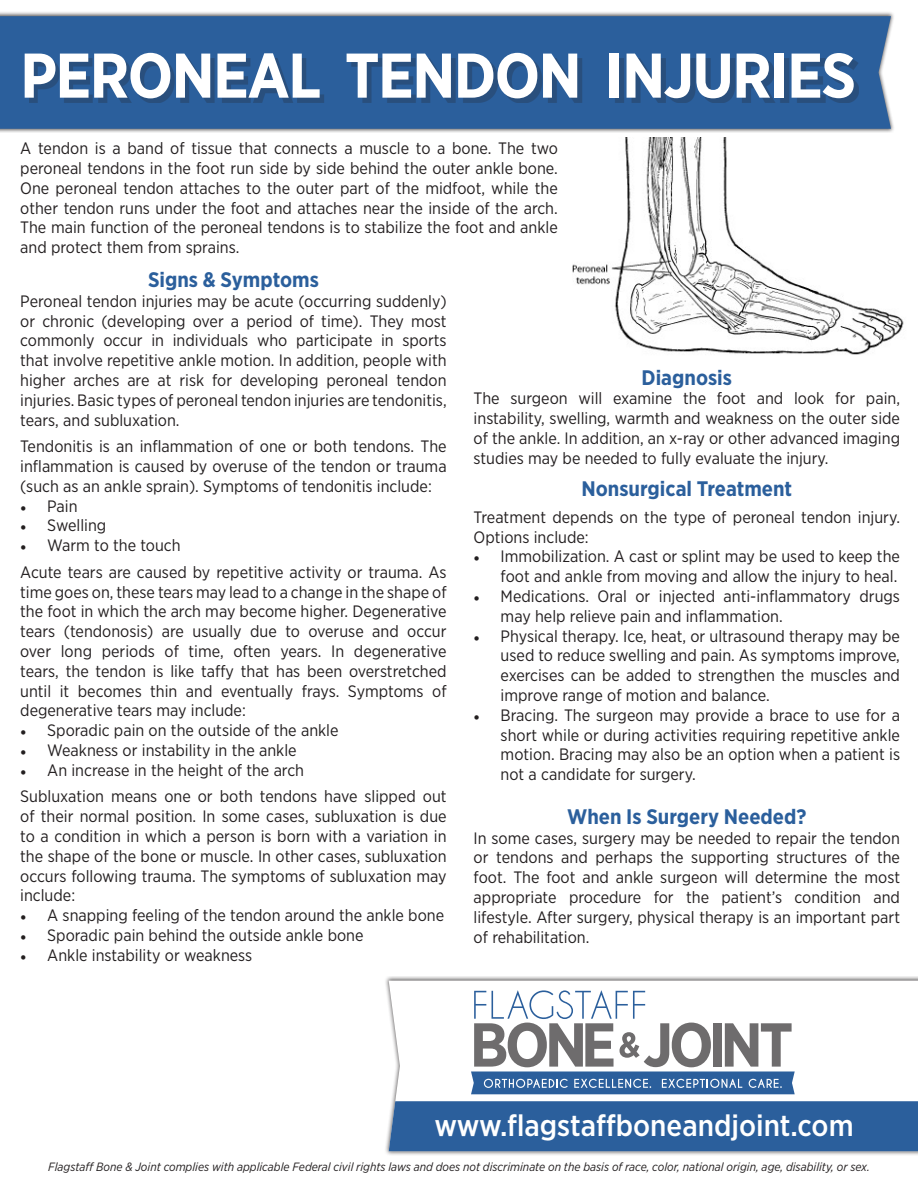
<style>
.page{position:relative;width:918px;height:1188px;background:#fff}
.page>*{position:absolute;margin:0;border:0;box-sizing:border-box;transform-origin:0 0}
.t1{font:700 63px "Gotham Narrow";letter-spacing:-.025em;color:#fff}
.t2{font:500 30px "Gotham Narrow";color:#fff}
.t3{font:700 21px "Gotham Narrow";color:#2b5f9c}
.t4{font:16.5px/19.8px "Gotham Narrow";color:#231f20;text-align:justify}
.t5{font:italic 12px "Gotham Narrow";color:#231f20}
.s1{font-family:"Minion Pro"}
</style>
<div class="page">
<div style="left:0;top:12px;width:895px;height:121px;background:#231f20;opacity:.75"></div>
<div style="left:0;top:16px;width:891px;height:113px;background:#2b5f9c"></div>
<div style="left:29px;top:58px;width:830px;height:45px;background:#231f20;opacity:.25"></div>
<img style="left:572px;top:138px;width:332px;height:217px">
<div style="left:384px;top:976px;width:534px;height:181px;background:#231f20;opacity:.75"></div>
<svg style="left:389px;top:981px;width:529px;height:120px"></svg>
<div style="left:389px;top:1101px;width:529px;height:50px;background:#2b5f9c"></div>
<svg style="left:471px;top:990px;width:324px;height:104px"></svg>
<p class="t1" style="left:20px;top:35px;width:837px">PERONEAL TENDON INJURIES</p>
<p class="t4" style="left:20px;top:138px;width:539px">A tendon is a band of tissue that connects a muscle to a bone. The two peroneal tendons in the foot run side by side behind the outer ankle bone.<br>One peroneal tendon attaches to the outer part of the midfoot, while the other tendon runs under the foot and attaches near the inside of the arch.<br>The main function of the peroneal tendons is to stabilize the foot and ankle and protect them from sprains.</p>
<p class="t3" style="left:148px;top:266px;width:172px">Signs &amp; Symptoms</p>
<p class="t4" style="left:20px;top:291px;width:428px">Peroneal tendon injuries may be acute (occurring suddenly) or chronic (developing over a period of time). They most commonly occur in individuals who participate in sports that involve repetitive ankle motion. In addition, people with higher arches are at risk for developing peroneal tendon injuries. Basic types of peroneal tendon injuries are tendonitis, tears, and subluxation.</p>
<p class="t4" style="left:20px;top:436px;width:428px">Tendonitis is an inflammation of one or both tendons. The inflammation is caused by overuse of the tendon or trauma (such as an ankle sprain). Symptoms of tendonitis include:</p>
<p class="t4" style="left:20px;top:496px;width:59px"><span class="s1">•</span> Pain</p>
<p class="t4" style="left:20px;top:515px;width:88px"><span class="s1">•</span> Swelling</p>
<p class="t4" style="left:20px;top:535px;width:162px"><span class="s1">•</span> Warm to the touch</p>
<p class="t4" style="left:20px;top:562px;width:428px">Acute tears are caused by repetitive activity or trauma. As time goes on, these tears may lead to a change in the shape of the foot in which the arch may become higher. Degenerative tears (tendonosis) are usually due to overuse and occur over long periods of time, often years. In degenerative tears, the tendon is like taffy that has been overstretched until it becomes thin and eventually frays. Symptoms of degenerative tears may include:</p>
<p class="t4" style="left:20px;top:720px;width:320px"><span class="s1">•</span> Sporadic pain on the outside of the ankle</p>
<p class="t4" style="left:20px;top:740px;width:278px"><span class="s1">•</span> Weakness or instability in the ankle</p>
<p class="t4" style="left:20px;top:760px;width:285px"><span class="s1">•</span> An increase in the height of the arch</p>
<p class="t4" style="left:20px;top:786px;width:428px">Subluxation means one or both tendons have slipped out of their normal position. In some cases, subluxation is due to a condition in which a person is born with a variation in the shape of the bone or muscle. In other cases, subluxation occurs following trauma. The symptoms of subluxation may include:</p>
<p class="t4" style="left:20px;top:905px;width:425px"><span class="s1">•</span> A snapping feeling of the tendon around the ankle bone</p>
<p class="t4" style="left:20px;top:925px;width:345px"><span class="s1">•</span> Sporadic pain behind the outside ankle bone</p>
<p class="t4" style="left:20px;top:945px;width:234px"><span class="s1">•</span> Ankle instability or weakness</p>
<p class="t3" style="left:642px;top:364px;width:92px">Diagnosis</p>
<p class="t4" style="left:474px;top:388px;width:428px">The surgeon will examine the foot and look for pain, instability, swelling, warmth and weakness on the outer side of the ankle. In addition, an x-ray or other advanced imaging studies may be needed to fully evaluate the injury.</p>
<p class="t3" style="left:581px;top:475px;width:212px">Nonsurgical Treatment</p>
<p class="t4" style="left:474px;top:507px;width:428px">Treatment depends on the type of peroneal tendon injury.<br>Options include:</p>
<p class="t4" style="left:474px;top:546px;width:428px;text-align:right"><span class="s1">•</span> Immobilization. A cast or splint may be used to keep the foot and ankle from moving and allow the injury to heal.</p>
<p class="t4" style="left:501px;top:586px;width:401px;text-indent:-27px"><span class="s1">•</span> Medications. Oral or injected anti-inflammatory drugs may help relieve pain and inflammation.</p>
<p class="t4" style="left:501px;top:625px;width:401px;text-indent:-27px"><span class="s1">•</span> Physical therapy. Ice, heat, or ultrasound therapy may be used to reduce swelling and pain. As symptoms improve, exercises can be added to strengthen the muscles and improve range of motion and balance.</p>
<p class="t4" style="left:501px;top:705px;width:401px;text-indent:-27px"><span class="s1">•</span> Bracing. The surgeon may provide a brace to use for a short while or during activities requiring repetitive ankle motion. Bracing may also be an option when a patient is not a candidate for surgery.</p>
<p class="t3" style="left:567px;top:803px;width:241px">When Is Surgery Needed?</p>
<p class="t4" style="left:474px;top:828px;width:428px">In some cases, surgery may be needed to repair the tendon or tendons and perhaps the supporting structures of the foot. The foot and ankle surgeon will determine the most appropriate procedure for the patient’s condition and lifestyle. After surgery, physical therapy is an important part of rehabilitation.</p>
<p class="t2" style="left:435px;top:1106px;width:421px">www.flagstaffboneandjoint.com</p>
<p class="t5" style="left:48px;top:1159px;width:823px">Flagstaff Bone &amp; Joint complies with applicable Federal civil rights laws and does not discriminate on the basis of race, color, national origin, age, disability, or sex.</p>
</div>
